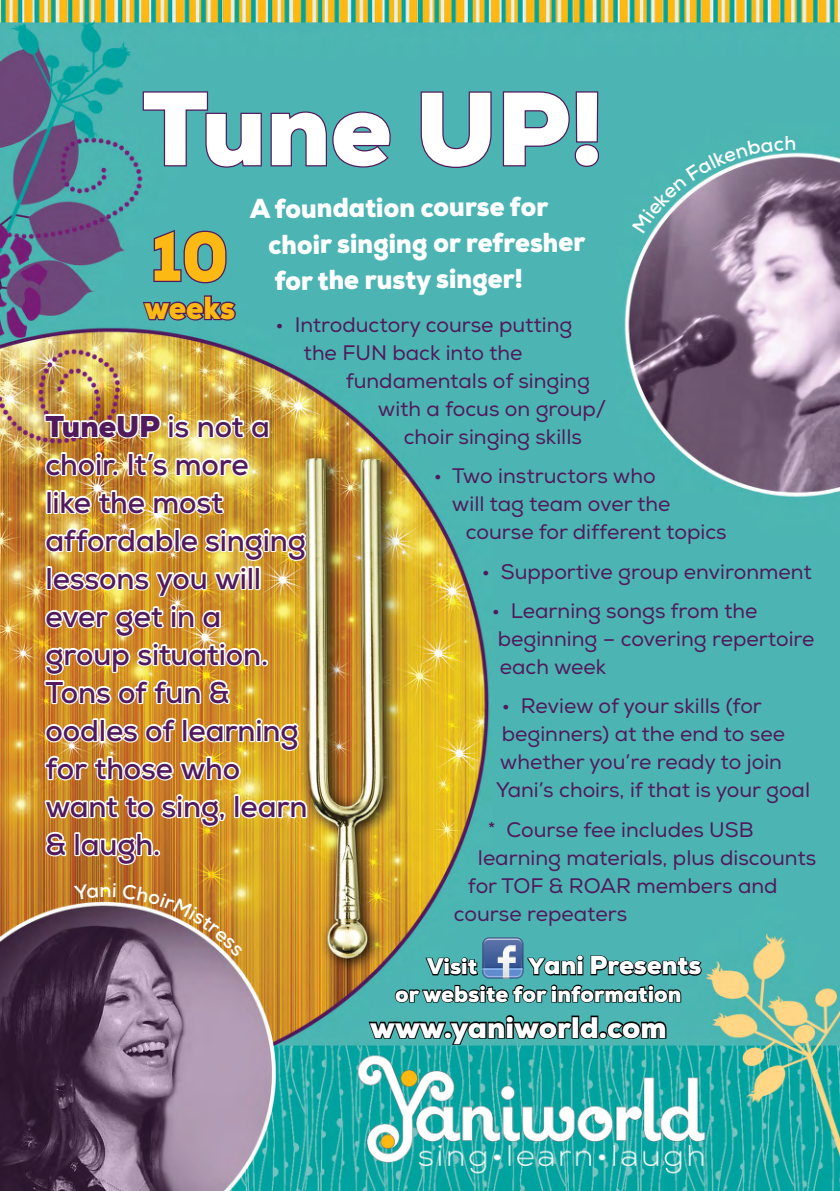
<style>
.page{position:relative;width:840px;height:1191px;background:#fff}
.page>*{position:absolute;margin:0;border:0;box-sizing:border-box;transform-origin:0 0}
.t1{font:900 103.6px "Nexa";color:#fff}
.t2{font:900 68.8px "Nexa";color:#fdb913;scale:.93 1}
.t3{font:900 31.8px "Nexa";letter-spacing:-.005em;color:#fdb913;scale:.93 1}
.t4{font:700 30px/38px "Nexa";letter-spacing:-.005em;color:#511a5d}
.t5{font:900 29.6px "Nexa";color:#fff}
.t6{font:900 27.2px/36px "Nexa";color:#fff;scale:.93 1}
.t7{font:900 26px "Nexa";color:#fff}
.t8{font:900 22.6px "Nexa";color:#fff}
.t9{font:21px/28px "Nexa";color:#511a5d}
.s1{font-weight:900}
.s2{font-size:22.6px}
</style>
<div class="page">
<img style="left:0;top:0;width:839px;height:1190px">
<svg style="left:141px;top:90px;width:122px;height:79px;background:#4c9fa6"></svg>
<svg style="left:269px;top:110px;width:124px;height:59px;background:#4c97a2"></svg>
<svg style="left:419px;top:90px;width:73px;height:79px;background:#4c9ca5"></svg>
<svg style="left:501px;top:90px;width:100px;height:78px;background:#4c9aa4"></svg>
<svg style="left:394px;top:937px;width:308px;height:66px;background:#408c8f"></svg>
<svg style="left:152px;top:228px;width:76px;height:57px;background:#4d929f"></svg>
<svg style="left:141px;top:294px;width:96px;height:28px;background:#4d768f"></svg>
<svg style="left:367px;top:1014px;width:300px;height:32px;background:#337d7b"></svg>
<img style="left:43px;top:412px;width:227px;height:28px">
<svg style="left:44px;top:450px;width:76px;height:28px"></svg>
<div style="left:127px;top:452px;width:7px;height:24px;border:3px solid #fff"></div>
<svg style="left:132px;top:450px;width:119px;height:28px"></svg>
<div style="left:46px;top:490px;width:6px;height:24px;border:3px solid #fff"></div>
<img style="left:51px;top:488px;width:175px;height:28px">
<img style="left:44px;top:526px;width:265px;height:72px">
<div style="left:247px;top:566px;width:6px;height:24px;border:3px solid #fff"></div>
<div style="left:254px;top:566px;width:6px;height:24px;border:3px solid #fff"></div>
<svg style="left:43px;top:604px;width:226px;height:102px"></svg>
<svg style="left:43px;top:716px;width:258px;height:69px"></svg>
<svg style="left:238px;top:798px;width:70px;height:22px"></svg>
<svg style="left:42px;top:794px;width:185px;height:72px"></svg>
<svg style="left:74px;top:883px;width:42px;height:16px"></svg>
<svg style="left:122px;top:883px;width:121px;height:74px;background:#ab7d52"></svg>
<svg style="left:632px;top:136px;width:162px;height:98px;background:#76a0aa"></svg>
<h1 class="t1" style="left:142px;top:62px;width:462px">Tune UP!</h1>
<p class="t6" style="left:267px;top:192px;width:342px;text-indent:-18px;rotate:-1deg">A foundation course for choir singing or refresher for the rusty singer!</p>
<h2 class="t2" style="left:151px;top:212px;width:84px">10</h2>
<h3 class="t3" style="left:144px;top:287px;width:99px">weeks</h3>
<p class="t9" style="left:303px;top:311px;width:270px;text-indent:-28px">• Introductory course putting the FUN back into the</p>
<p class="t9" style="left:345px;top:367px;width:245px">fundamentals of singing</p>
<p class="t9" style="left:377px;top:395px;width:230px">with a focus on group/</p>
<p class="t9" style="left:403px;top:423px;width:180px">choir singing skills</p>
<p class="t9" style="left:433px;top:462px;width:223px">• Two instructors who</p>
<p class="t9" style="left:451px;top:490px;width:220px">will tag team over the</p>
<p class="t9" style="left:465px;top:518px;width:262px">course for different topics</p>
<p class="t9" style="left:481px;top:558px;width:331px">• Supportive group environment</p>
<p class="t9" style="left:491px;top:597px;width:324px">• Learning songs from the beginning – covering repertoire each week</p>
<p class="t9" style="left:495px;top:692px;width:315px">• Review of your skills (for beginners) at the end to see whether you’re ready to join<br>Yani’s choirs, if that is your goal</p>
<p class="t9" style="left:487px;top:816px;width:267px">* Course fee includes USB</p>
<p class="t9" style="left:477px;top:844px;width:340px">learning materials, plus discounts</p>
<p class="t9" style="left:467px;top:872px;width:311px">for TOF &amp; ROAR members and</p>
<p class="t9" style="left:453px;top:900px;width:175px">course repeaters</p>
<h3 class="t4" style="left:45px;top:407px;width:263px"><span class="s1">TuneUP</span> is not a choir. It’s more<br>like the most affordable singing lessons you will ever get in a group situation.<br>Tons of fun &amp; oodles of learning for those who want to sing, learn &amp; laugh.</h3>
<p class="t8" style="left:427px;top:952px;width:52px">Visit</p>
<p class="t7" style="left:528px;top:948px;width:174px"><span class="s2">Y</span>ani Presents</p>
<p class="t8" style="left:395px;top:979px;width:288px">or website for information</p>
<h3 class="t5" style="left:370px;top:1008px;width:298px">www.yaniworld.com</h3>
</div>
